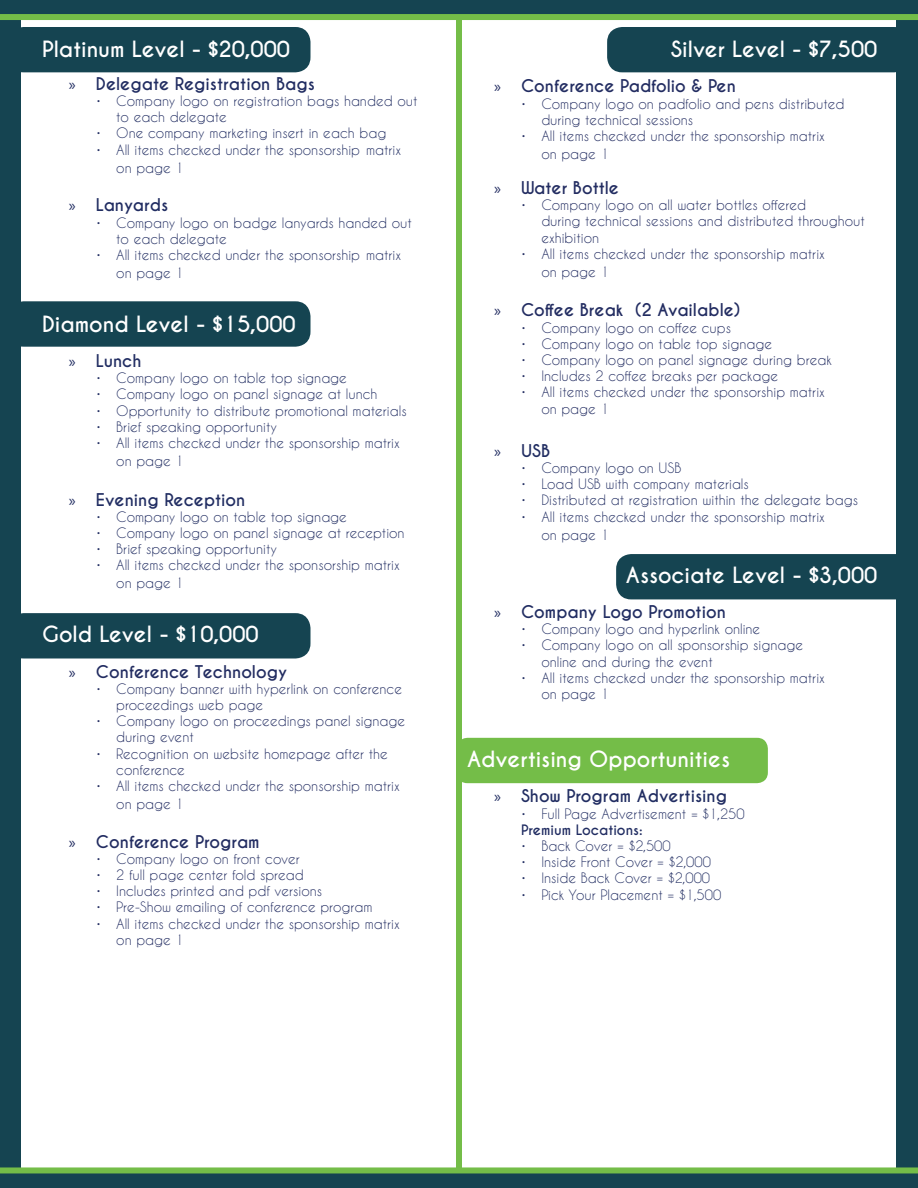
<style>
.page{position:relative;width:918px;height:1188px;background:#154451}
.page>*{position:absolute;margin:0;border:0;box-sizing:border-box;transform-origin:0 0}
.t1{font:700 21px "Caviar Dreams";color:#fff}
.t2{font:700 16.5px "Caviar Dreams";color:#212d62}
.t3{font:700 16.5px "Caviar Dreams";color:#222c61}
.t4{font:13.5px/18px "Caviar Dreams";color:#212d62}
.t5{font:13.5px/16.2px "Caviar Dreams";color:#222c61}
.t6{font:700 13.5px "Caviar Dreams";color:#212d62}
.s1{font-family:"Myriad Pro";font-weight:400}
</style>
<div class="page">
<div style="left:22px;top:20px;width:874px;height:1152px;background:#fff"></div>
<div style="left:616px;top:554px;width:302px;height:45px;background:#154451;border-radius:15px"></div>
<div style="left:9px;top:301px;width:302px;height:46px;background:#154451;border-radius:15px"></div>
<div style="left:9px;top:27px;width:302px;height:45px;background:#154451;border-radius:15px"></div>
<div style="left:0;top:14px;width:918px;height:6px;background:#74bd48"></div>
<div style="left:456px;top:18px;width:6px;height:1152px;background:#74bd48"></div>
<div style="left:0;top:1167px;width:918px;height:6px;background:#74bd48"></div>
<div style="left:9px;top:613px;width:302px;height:45px;background:#154451;border-radius:15px"></div>
<div style="left:457px;top:738px;width:311px;height:45px;background:#74bd48;border-radius:11px"></div>
<div style="left:607px;top:27px;width:302px;height:45px;background:#154451;border-radius:15px"></div>
<h1 class="t1" style="left:42px;top:36px;width:250px">Platinum Level - $20,000</h1>
<p class="t2" style="left:69px;top:74px;width:247px"><span class="s1">»</span> Delegate Registration Bags</p>
<p class="t4" style="left:116px;top:93px;width:303px;line-height:16.2px;text-indent:-20px">• Company logo on registration bags handed out to each delegate</p>
<p class="t4" style="left:96px;top:124px;width:292px">• One company marketing insert in each bag</p>
<p class="t4" style="left:116px;top:140px;width:286px;text-indent:-20px">• All items checked under the sponsorship matrix on page 1</p>
<p class="t2" style="left:69px;top:195px;width:101px"><span class="s1">»</span> Lanyards</p>
<p class="t4" style="left:116px;top:214px;width:297px;line-height:16.2px;text-indent:-20px">• Company logo on badge lanyards handed out to each delegate</p>
<p class="t4" style="left:116px;top:246px;width:286px;text-indent:-20px">• All items checked under the sponsorship matrix on page 1</p>
<h1 class="t1" style="left:42px;top:311px;width:255px">Diamond Level - $15,000</h1>
<p class="t2" style="left:69px;top:351px;width:74px"><span class="s1">»</span> Lunch</p>
<p class="t4" style="left:96px;top:369px;width:253px">• Company logo on table top signage</p>
<p class="t4" style="left:96px;top:385px;width:283px">• Company logo on panel signage at lunch</p>
<p class="t4" style="left:96px;top:401px;width:312px">• Opportunity to distribute promotional materials</p>
<p class="t4" style="left:96px;top:417px;width:183px">• Brief speaking opportunity</p>
<p class="t4" style="left:116px;top:434px;width:285px;text-indent:-20px">• All items checked under the sponsorship matrix on page 1</p>
<p class="t2" style="left:69px;top:489px;width:178px"><span class="s1">»</span> Evening Reception</p>
<p class="t4" style="left:96px;top:507px;width:253px">• Company logo on table top signage</p>
<p class="t4" style="left:96px;top:524px;width:310px">• Company logo on panel signage at reception</p>
<p class="t4" style="left:96px;top:540px;width:183px">• Brief speaking opportunity</p>
<p class="t4" style="left:116px;top:556px;width:285px;text-indent:-20px">• All items checked under the sponsorship matrix on page 1</p>
<h1 class="t1" style="left:42px;top:622px;width:218px">Gold Level - $10,000</h1>
<p class="t3" style="left:69px;top:661px;width:220px"><span class="s1">»</span> Conference Technology</p>
<p class="t5" style="left:116px;top:680px;width:287px;text-indent:-20px">• Company banner with hyperlink on conference proceedings web page</p>
<p class="t5" style="left:116px;top:713px;width:291px;text-indent:-20px">• Company logo on proceedings panel signage during event</p>
<p class="t5" style="left:116px;top:745px;width:273px;text-indent:-20px">• Recognition on website homepage after the conference</p>
<p class="t5" style="left:116px;top:777px;width:285px;line-height:18px;text-indent:-20px">• All items checked under the sponsorship matrix on page 1</p>
<p class="t3" style="left:69px;top:831px;width:192px"><span class="s1">»</span> Conference Program</p>
<p class="t5" style="left:96px;top:850px;width:205px">• Company logo on front cover</p>
<p class="t5" style="left:96px;top:867px;width:209px">• 2 full page center fold spread</p>
<p class="t5" style="left:96px;top:883px;width:228px">• Includes printed and pdf versions</p>
<p class="t5" style="left:96px;top:899px;width:278px">• Pre-Show emailing of conference program</p>
<p class="t5" style="left:116px;top:915px;width:285px;text-indent:-20px">• All items checked under the sponsorship matrix on page 1</p>
<h1 class="t1" style="left:671px;top:37px;width:208px">Silver Level - $7,500</h1>
<p class="t3" style="left:494px;top:76px;width:243px"><span class="s1">»</span> Conference Padfolio &amp; Pen</p>
<p class="t5" style="left:541px;top:95px;width:305px;text-indent:-20px">• Company logo on padfolio and pens distributed during technical sessions</p>
<p class="t5" style="left:541px;top:127px;width:285px;line-height:18px;text-indent:-20px">• All items checked under the sponsorship matrix on page 1</p>
<p class="t3" style="left:494px;top:178px;width:127px"><span class="s1">»</span> Water Bottle</p>
<p class="t5" style="left:541px;top:197px;width:325px;text-indent:-20px">• Company logo on all water bottles offered<br>during technical sessions and distributed throughout exhibition</p>
<p class="t5" style="left:541px;top:244px;width:285px;line-height:18px;text-indent:-20px">• All items checked under the sponsorship matrix on page 1</p>
<p class="t3" style="left:494px;top:300px;width:248px"><span class="s1">»</span> Coffee Break (2 Available)</p>
<p class="t5" style="left:521px;top:319px;width:211px">• Company logo on coffee cups</p>
<p class="t5" style="left:521px;top:335px;width:253px">• Company logo on table top signage</p>
<p class="t5" style="left:521px;top:352px;width:312px">• Company logo on panel signage during break</p>
<p class="t5" style="left:521px;top:368px;width:259px">• Includes 2 coffee breaks per package</p>
<p class="t5" style="left:541px;top:384px;width:285px;text-indent:-20px">• All items checked under the sponsorship matrix on page 1</p>
<p class="t2" style="left:494px;top:441px;width:58px"><span class="s1">»</span> USB</p>
<p class="t4" style="left:521px;top:459px;width:162px">• Company logo on USB</p>
<p class="t4" style="left:521px;top:475px;width:229px">• Load USB with company materials</p>
<p class="t4" style="left:521px;top:491px;width:339px">• Distributed at registration within the delegate bags</p>
<p class="t4" style="left:541px;top:507px;width:285px;text-indent:-20px">• All items checked under the sponsorship matrix on page 1</p>
<h1 class="t1" style="left:626px;top:562px;width:253px">Associate Level - $3,000</h1>
<p class="t2" style="left:494px;top:602px;width:233px"><span class="s1">»</span> Company Logo Promotion</p>
<p class="t4" style="left:521px;top:620px;width:241px">• Company logo and hyperlink online</p>
<p class="t4" style="left:541px;top:637px;width:263px;line-height:16.2px;text-indent:-20px">• Company logo on all sponsorship signage online and during the event</p>
<p class="t4" style="left:541px;top:669px;width:285px;line-height:16.2px;text-indent:-20px">• All items checked under the sponsorship matrix on page 1</p>
<h1 class="t1" style="left:467px;top:747px;width:264px">Advertising Opportunities</h1>
<p class="t2" style="left:494px;top:786px;width:234px"><span class="s1">»</span> Show Program Advertising</p>
<p class="t4" style="left:521px;top:804px;width:225px">• Full Page Advertisement = $1,250</p>
<p class="t6" style="left:521px;top:822px;width:123px">Premium Locations:</p>
<p class="t4" style="left:521px;top:837px;width:151px">• Back Cover = $2,500</p>
<p class="t4" style="left:521px;top:853px;width:191px">• Inside Front Cover = $2,000</p>
<p class="t4" style="left:521px;top:869px;width:191px">• Inside Back Cover = $2,000</p>
<p class="t4" style="left:521px;top:885px;width:202px">• Pick Your Placement = $1,500</p>
</div>
